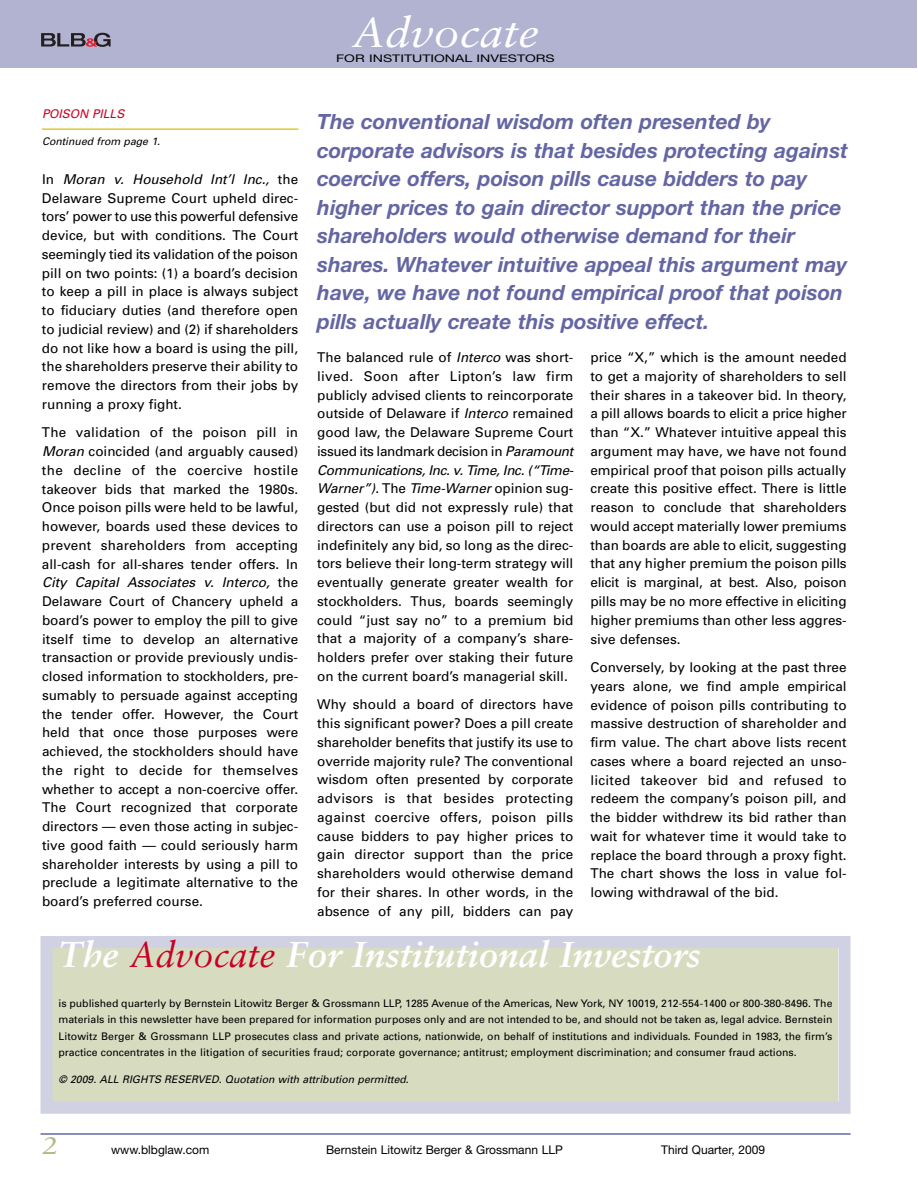
<style>
.page{position:relative;width:918px;height:1188px;background:#fff}
.page>*{position:absolute;margin:0;border:0;box-sizing:border-box;transform-origin:0 0}
.t1{font:italic 42px "Sabon";color:#fff;scale:1.1 1}
.t2{font:italic 700 36px "Sabon";color:#fff}
.t3{font:italic 24px "Sabon";color:#afb883;scale:1.25 1}
.t4{font:italic 700 21px/28.5px "Helvetica Neue";color:#6466a3}
.t5{font:13.5px/18.8px "Univers";color:#000;text-align:justify}
.t6{font:12px "Helvetica Neue";color:#000}
.t7{font:italic 12px "Univers";color:#c90023}
.t8{font:10.5px/16.5px "Univers";color:#000;text-align:justify}
.t9{font:italic 10.5px "Univers";color:#000}
.t10{font:10.5px "Helvetica Neue";color:#000;scale:1.35 1}
.s1{font-style:italic}
.s2{font-weight:400;color:#c90023}
</style>
<div class="page">
<hr style="left:41px;top:1133px;width:810px;height:2px;background:#6466a3">
<div style="left:0;top:0;width:916px;height:68px;background:#b1b3d1"></div>
<svg style="left:41px;top:33px;width:70px;height:14px"></svg>
<hr style="left:42px;top:128px;width:256px;height:2px;background:#decb2d">
<div style="left:52px;top:948px;width:786px;height:154px;background:#d7dcc1"></div>
<div style="left:40px;top:936px;width:810px;height:178px;border:12px solid #d0d1e3"></div>
<h1 class="t1" style="left:352px;top:14px;width:172px">Advocate</h1>
<p class="t10" style="left:336px;top:55px;width:163px">FOR INSTITUTIONAL INVESTORS</p>
<p class="t7" style="left:42px;top:109px;width:86px">POISON PILLS</p>
<p class="t9" style="left:42px;top:138px;width:122px">Continued from page 1.</p>
<p class="t5" style="left:42px;top:171px;width:258px">I n <span class="s1">Moran v. Household Int’l Inc.,</span> t h e Delaware Supreme Court upheld direc&shy;tors’ power to use this powerful defensive device, but with conditions. The Court seemingly tied its validation of the poison pill on two points: (1) a board’s decision to keep a pill in place is always subject to fiduciary duties (and therefore open to judicial review) and (2) if shareholders do not like how a board is using the pill, the shareholders preserve their ability to remove the directors from their jobs by running a proxy fight.</p>
<p class="t5" style="left:42px;top:424px;width:258px">The validation of the poison pill in <span class="s1">Moran</span> coincided (and arguably caused) the decline of the coercive hostile takeover bids that marked the 1980s.<br>Once poison pills were held to be lawful, however, boards used these devices to prevent shareholders from accepting all-cash for all-shares tender offers. In <span class="s1">City Capital Associates v. Interco,</span> t h e Delaware Court of Chancery upheld a board’s power to employ the pill to give itself time to develop an alternative transaction or provide previously undis&shy;closed information to stockholders, pre&shy;sumably to persuade against accepting the tender offer. However, the Court held that once those purposes were achieved, the stockholders should have the right to decide for themselves whether to accept a non-coercive offer.<br>The Court recognized that corporate directors — even those acting in subjec&shy;tive good faith — could seriously harm shareholder interests by using a pill to preclude a legitimate alternative to the board’s preferred course.</p>
<p class="t4" style="left:317px;top:110px;width:532px">The conventional wisdom often presented by corporate advisors is that besides protecting against coercive offers, poison pills cause bidders to pay higher prices to gain director support than the price shareholders would otherwise demand for their shares. Whatever intuitive appeal this argument may have, we have not found empirical proof that poison pills actually create this positive effect.</p>
<p class="t5" style="left:317px;top:349px;width:260px;text-align:left">The balanced rule of <span class="s1">Interco</span> was short&shy;lived. Soon after Lipton’s law firm publicly advised clients to reincorporate outside of Delaware if <span class="s1">Interco</span> remained good law, the Delaware Supreme Court issued its landmark decision in <span class="s1">Paramount Communications,Inc.v.Time,Inc.(“Time-Warner”)</span>. T h e <span class="s1">Time-Warner</span> o p i n i o n s u g - gested (but did not expressly rule) that directors can use a poison pill to reject indefinitely any bid, so long as the direc&shy;tors believe their long-term strategy will eventually generate greater wealth for stockholders. Thus, boards seemingly could “just say no” to a premium bid that a majority of a company’s share&shy;holders prefer over staking their future on the current board’s managerial skill.</p>
<p class="t5" style="left:317px;top:697px;width:258px">Why should a board of directors have this significant power? Does a pill create shareholder benefits that justify its use to override majority rule? The conventional wisdom often presented by corporate advisors is that besides protecting against coercive offers, poison pills cause bidders to pay higher prices to gain director support than the price shareholders would otherwise demand for their shares. In other words, in the absence of any pill, bidders can pay</p>
<p class="t5" style="left:590px;top:349px;width:258px">price “X,” which is the amount needed to get a majority of shareholders to sell their shares in a takeover bid. In theory, a pill allows boards to elicit a price higher than “X.” Whatever intuitive appeal this argument may have, we have not found empirical proof that poison pills actually create this positive effect. There is little reason to conclude that shareholders would accept materially lower premiums than boards are able to elicit, suggesting that any higher premium the poison pills elicit is marginal, at best. Also, poison pills may be no more effective in eliciting higher premiums than other less aggres&shy;sive defenses.</p>
<p class="t5" style="left:590px;top:659px;width:258px">Conversely, by looking at the past three years alone, we find ample empirical evidence of poison pills contributing to massive destruction of shareholder and firm value. The chart above lists recent cases where a board rejected an unso - licited takeover bid and refused to redeem the company’s poison pill, and the bidder withdrew its bid rather than wait for whatever time it would take to replace the board through a proxy fight.<br>The chart shows the loss in value fol&shy;lowing withdrawal of the bid.</p>
<h2 class="t2" style="left:58px;top:940px;width:643px">The <span class="s2">Advocate</span> For Institutional Investors</h2>
<p class="t8" style="left:58px;top:996px;width:776px">is published quarterly by Bernstein Litowitz Berger &amp; Grossmann LLP, 1285 Avenue of the Americas, New York, NY 10019, 212-554-1400 or 800-380-8496. The materials in this newsletter have been prepared for information purposes only and are not intended to be, and should not be taken as, legal advice. Bernstein Litowitz Berger &amp; Grossmann LLP prosecutes class and private actions, nationwide, on behalf of institutions and individuals. Founded in 1983, the firm’s practice concentrates in the litigation of securities fraud; corporate governance; antitrust; employment discrimination; and consumer fraud actions.</p>
<p class="t9" style="left:58px;top:1075px;width:354px">© 2009. ALL RIGHTS RESERVED. Quotation with attribution permitted.</p>
<h3 class="t3" style="left:42px;top:1135px;width:15px">2</h3>
<p class="t6" style="left:111px;top:1146px;width:100px">www.blbglaw.com</p>
<p class="t6" style="left:326px;top:1146px;width:238px">Bernstein Litowitz Berger &amp; Grossmann LLP</p>
<p class="t6" style="left:661px;top:1146px;width:105px">Third Quarter, 2009</p>
</div>
